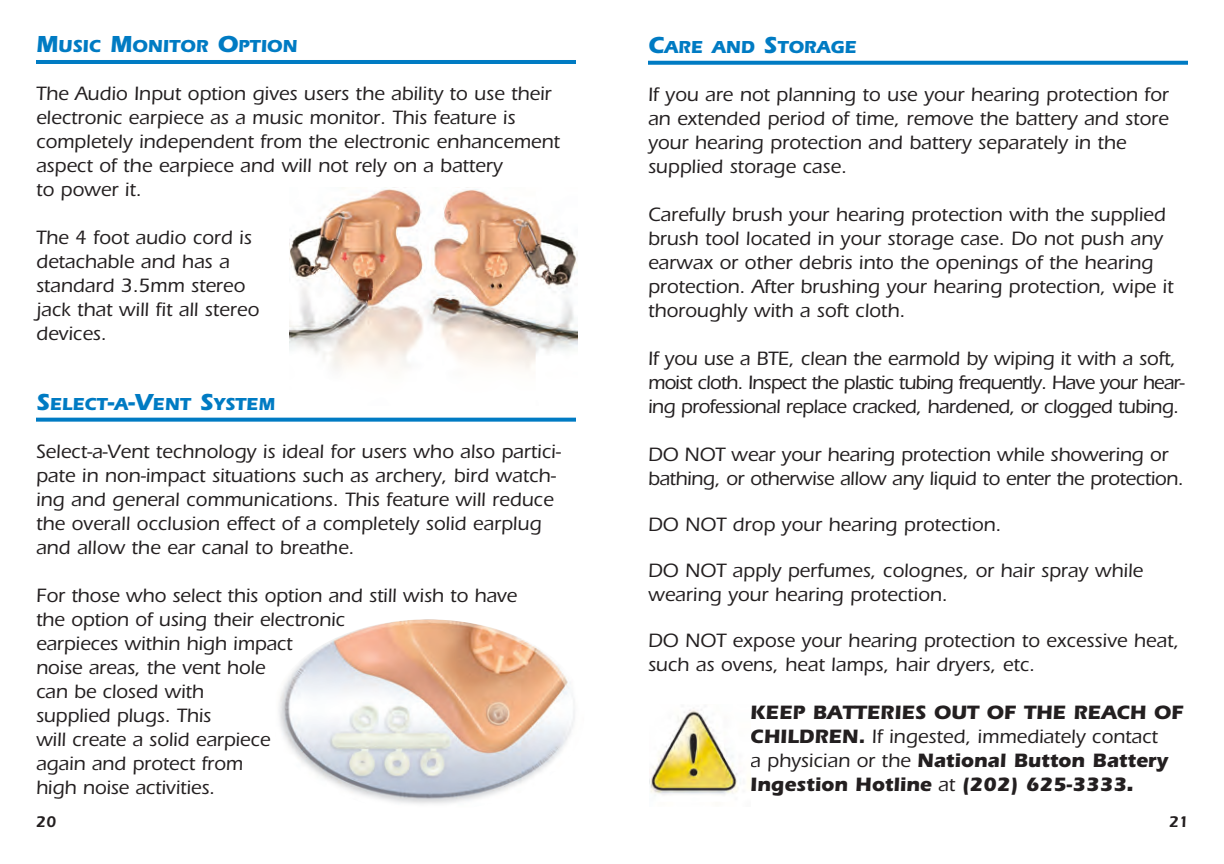
<style>
.page{position:relative;width:1224px;height:864px;background:#fff}
.page>*{position:absolute;margin:0;border:0;box-sizing:border-box;transform-origin:0 0}
.t1{font:500 20px/24px "ITC Eras Std";color:#231f20}
.t2{font:500 20px/24px "ITC Eras Std";letter-spacing:-.03em;color:#231f20}
.t3{font:700 20px/24px "ITC Eras Std";color:#231f20}
.t4{font:500 20px/24px "ITC Eras Std";letter-spacing:-.02em;color:#231f20}
.t5{font:700 18px "ITC Eras Std";color:#007bc3}
.t6{font:600 16px "ITC Eras Std";color:#231f20}
.s1{font-size:24px}
.s2{font-weight:500}
.s3{font-weight:900}
</style>
<div class="page">
<svg style="left:648px;top:61px;width:540px;height:4px;background:#1083c6"></svg>
<img style="left:649px;top:708px;width:101px;height:88px">
<hr style="left:36px;top:60px;width:540px;height:4px;background:#007bc3">
<svg style="left:36px;top:418px;width:540px;height:4px;background:#1686c8"></svg>
<img style="left:279px;top:619px;width:296px;height:185px">
<img style="left:290px;top:189px;width:287px;height:181px">
<p class="t5" style="left:36px;top:36px;width:263px"><span class="s1">M</span>USIC <span class="s1">M</span>ONITOR <span class="s1">O</span>PTION</p>
<p class="t1" style="left:36px;top:82px;width:525px">The Audio Input option gives users the ability to use their electronic earpiece as a music monitor. This feature is completely independent from the electronic enhancement aspect of the earpiece and will not rely on a battery<br>to power it.</p>
<p class="t1" style="left:36px;top:226px;width:225px">The 4 foot audio cord is detachable and has a standard 3.5mm stereo jack that will fit all stereo devices.</p>
<p class="t5" style="left:36px;top:393px;width:239px"><span class="s1">S</span>ELECT<span class="s1">-</span>A<span class="s1">-V</span>ENT <span class="s1">S</span>YSTEM</p>
<p class="t1" style="left:36px;top:439px;width:526px">Select-a-Vent technology is ideal for users who also partici&shy;pate in non-impact situations such as archery, bird watch&shy;ing and general communications. This feature will reduce the overall occlusion effect of a completely solid earplug and allow the ear canal to breathe.</p>
<p class="t1" style="left:36px;top:583px;width:483px">For those who select this option and still wish to have the option of using their electronic<br>earpieces within high impact<br>noise areas, the vent hole<br>can be closed with<br>supplied plugs. This<br>will create a solid earpiece<br>again and protect from<br>high noise activities.</p>
<p class="t5" style="left:648px;top:36px;width:210px"><span class="s1">C</span>ARE AND <span class="s1">S</span>TORAGE</p>
<p class="t1" style="left:648px;top:82px;width:522px">If you are not planning to use your hearing protection for an extended period of time, remove the battery and store your hearing protection and battery separately in the supplied storage case.</p>
<p class="t1" style="left:648px;top:202px;width:527px">Carefully brush your hearing protection with the supplied brush tool located in your storage case. Do not push any earwax or other debris into the openings of the hearing protection. After brushing your hearing protection, wipe it thoroughly with a soft cloth.</p>
<p class="t2" style="left:648px;top:346px;width:538px">If you use a BTE, clean the earmold by wiping it with a soft, moist cloth. Inspect the plastic tubing frequently. Have your hear&shy;ing professional replace cracked, hardened, or clogged tubing.</p>
<p class="t4" style="left:648px;top:442px;width:537px">DO NOT wear your hearing protection while showering or bathing, or otherwise allow any liquid to enter the protection.</p>
<p class="t1" style="left:648px;top:512px;width:355px">DO NOT drop your hearing protection.</p>
<p class="t1" style="left:648px;top:558px;width:497px">DO NOT apply perfumes, colognes, or hair spray while wearing your hearing protection.</p>
<p class="t1" style="left:648px;top:629px;width:533px">DO NOT expose your hearing protection to excessive heat, such as ovens, heat lamps, hair dryers, etc.</p>
<p class="t3" style="left:750px;top:700px;width:435px">KEEP BATTERIES OUT OF THE REACH OF CHILDREN. <span class="s2">If ingested, immediately contact<br>a physician or the</span> National Button Battery Ingestion Hotline <span class="s2">at</span> (202) 625-3333<span class="s3">.</span></p>
<p class="t6" style="left:36px;top:813px;width:22px">20</p>
<p class="t6" style="left:1169px;top:813px;width:22px">21</p>
</div>
